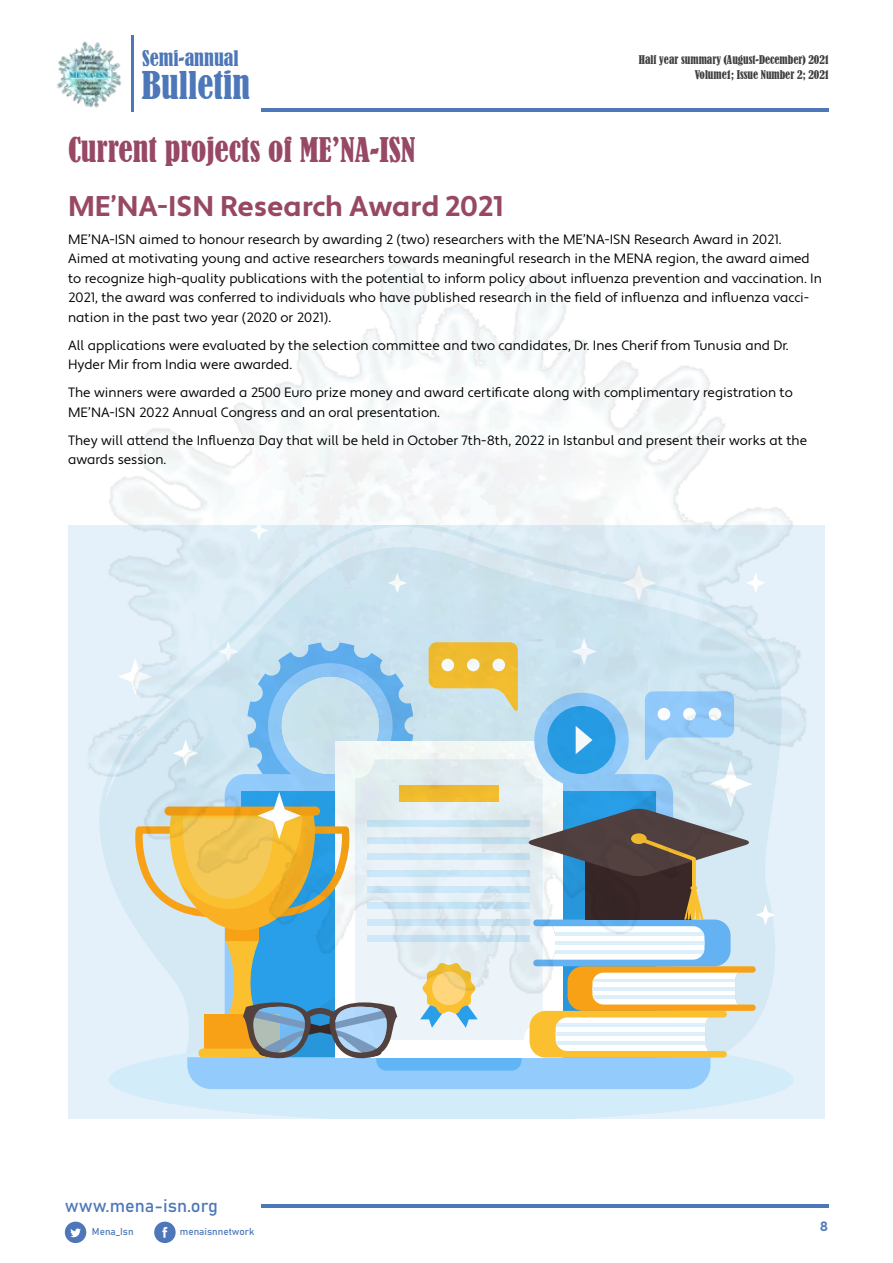
<style>
.page{position:relative;width:893px;height:1263px;background:#fff}
.page>*{position:absolute;margin:0;border:0;box-sizing:border-box;transform-origin:0 0}
.t1{font:condensed 35.85px "Bernard";color:#4d77b8}
.t2{font:condensed 31.8px "Bernard";color:#974865}
.t3{font:700 28.5px "Apertura";color:#974865}
.t4{font:condensed 20.1px "Bernard";color:#4d77b8}
.t5{font:18px "Bahnschrift";color:#4d77b8}
.t6{font:13.5px/19.5px "Apertura";color:#000}
.t7{font:700 13.5px "Apertura";color:#4d78b8}
.t8{font:condensed 11.25px/14.5px "Bernard";color:#404041;text-align:right}
.t9{font:9.9px "Bahnschrift";color:#4d77b8}
</style>
<div class="page">
<img style="left:57px;top:41px;width:65px;height:67px">
<hr style="left:131px;top:36px;width:2px;height:76px;background:#4d77b8">
<svg style="left:154px;top:1221px;width:22px;height:22px"></svg>
<svg style="left:65px;top:1221px;width:21px;height:22px"></svg>
<hr style="left:262px;top:108px;width:567px;height:4px;background:#4d77b8">
<hr style="left:262px;top:1204px;width:567px;height:4px;background:#4d77b8">
<div style="left:68px;top:525px;width:757px;height:593px;background:#e4f1fa"></div>
<svg style="left:89px;top:525px;width:717px;height:371px"></svg>
<svg style="left:109px;top:1066px;width:685px;height:52px;fill:#d2ecf9"></svg>
<svg style="left:388px;top:572px;width:19px;height:21px"></svg>
<svg style="left:622px;top:564px;width:34px;height:38px"></svg>
<svg style="left:118px;top:638px;width:657px;height:451px"></svg>
<svg style="left:746px;top:572px;width:19px;height:21px"></svg>
<svg style="left:249px;top:525px;width:20px;height:16px"></svg>
<h3 class="t4" style="left:142px;top:46px;width:98px">Semi-annual</h3>
<p class="t8" style="left:639px;top:53px;width:192px">Half year summary (August-December) 2021<br>Volume1; Issue Number 2; 2021</p>
<h1 class="t1" style="left:142px;top:65px;width:110px">Bulletin</h1>
<h2 class="t2" style="left:68px;top:131px;width:349px">Current projects of ME’NA-ISN</h2>
<h3 class="t3" style="left:68px;top:189px;width:437px">ME’NA-ISN Research Award 2021</h3>
<p class="t6" style="left:68px;top:230px;width:755px">ME’NA-ISN aimed to honour research by awarding 2 (two) researchers with the ME’NA-ISN Research Award in 2021.<br>Aimed at motivating young and active researchers towards meaningful research in the MENA region, the award aimed to recognize high-quality publications with the potential to inform policy about influenza prevention and vaccination. In 2021, the award was conferred to individuals who have published research in the field of influenza and influenza vacci&shy;nation in the past two year (2020 or 2021).</p>
<p class="t6" style="left:68px;top:336px;width:722px">All applications were evaluated by the selection committee and two candidates, Dr. Ines Cherif from Tunusia and Dr.<br>Hyder Mir from India were awarded.</p>
<p class="t6" style="left:68px;top:383px;width:726px">The winners were awarded a 2500 Euro prize money and award certificate along with complimentary registration to<br>ME’NA-ISN 2022 Annual Congress and an oral presentation.</p>
<p class="t6" style="left:68px;top:431px;width:741px">They will attend the Influenza Day that will be held in October 7th-8th, 2022 in Istanbul and present their works at the awards session.</p>
<h3 class="t5" style="left:65px;top:1192px;width:155px">www.mena-isn.org</h3>
<p class="t9" style="left:92px;top:1224px;width:43px">Mena_Isn</p>
<p class="t9" style="left:180px;top:1224px;width:76px">menaisnnetwork</p>
<p class="t7" style="left:820px;top:1218px;width:10px">8</p>
</div>
